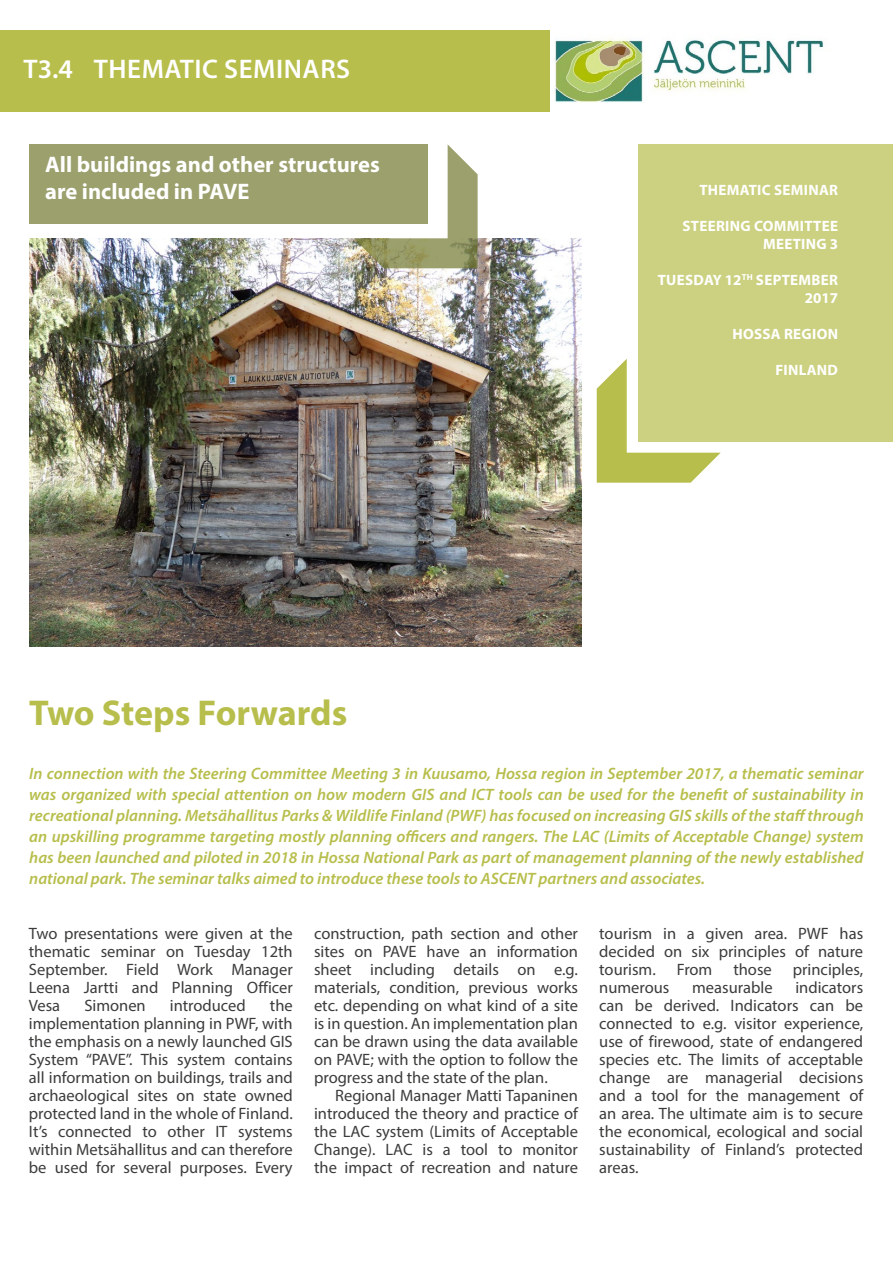
<style>
.page{position:relative;width:893px;height:1263px;background:#fff}
.page>*{position:absolute;margin:0;border:0;box-sizing:border-box;transform-origin:0 0}
.t1{font:700 36px "Myriad Pro";letter-spacing:-.005em;color:#b7be4b}
.t2{font:600 27px "Myriad Pro";letter-spacing:.02em;color:#fff}
.t3{font:700 22.5px/27px "Myriad Pro";color:#fff}
.t4{font:16.5px/18px "Myriad Pro";color:#3c3c3b;text-align:justify}
.t5{font:italic 600 16.5px/21px "Myriad Pro";color:#b7be4b;text-align:justify}
.t6{font:700 15px/18px "Myriad Pro";letter-spacing:.02em;color:#fff;text-align:right}
</style>
<div class="page">
<img style="left:29px;top:238px;width:553px;height:409px">
<div style="left:29px;top:144px;width:399px;height:80px;background:#9ba06d"></div>
<div style="left:0;top:30px;width:550px;height:81px;background:#b7be4b"></div>
<svg style="left:354px;top:144px;width:124px;height:124px"></svg>
<svg style="left:597px;top:359px;width:124px;height:124px"></svg>
<div style="left:639px;top:144px;width:254px;height:298px;background:#ccd181"></div>
<img style="left:554px;top:37px;width:270px;height:65px">
<h2 class="t2" style="left:23px;top:51px;width:51px">T3.4</h2>
<h2 class="t2" style="left:94px;top:51px;width:258px">THEMATIC SEMINARS</h2>
<h3 class="t3" style="left:45px;top:150px;width:336px">All buildings and other structures are included in PAVE</h3>
<h1 class="t1" style="left:29px;top:690px;width:320px">Two Steps Forwards</h1>
<p class="t6" style="left:699px;top:180px;width:140px">THEMATIC SEMINAR</p>
<p class="t6" style="left:682px;top:216px;width:157px">STEERING COMMITTEE<br>MEETING 3</p>
<p class="t6" style="left:658px;top:270px;width:182px">TUESDAY 12<sup>TH</sup> SEPTEMBER<br>2017</p>
<p class="t6" style="left:732px;top:324px;width:107px">HOSSA REGION</p>
<p class="t6" style="left:775px;top:360px;width:64px">FINLAND</p>
<p class="t5" style="left:29px;top:762px;width:836px">In connection with the Steering Committee Meeting 3 in Kuusamo, Hossa region in September 2017, a thematic seminar was organized with special attention on how modern GIS and ICT tools can be used for the benefit of sustainability in recreational planning. Metsähallitus Parks &amp; Wildlife Finland (PWF) has focused on increasing GIS skills of the staff through an upskilling programme targeting mostly planning officers and rangers. The LAC (Limits of Acceptable Change) system has been launched and piloted in 2018 in Hossa National Park as part of management planning of the newly established national park. The seminar talks aimed to introduce these tools to ASCENT partners and associates.</p>
<p class="t4" style="left:29px;top:924px;width:265px">Two presentations were given at the thematic seminar on Tuesday 12th September. Field Work Manager Leena Jartti and Planning Officer Vesa</p>
<p class="t4" style="left:314px;top:924px;width:265px">construction, path section and other sites on PAVE have an information sheet including details on e.g. materials, condition, previous works etc. depending on what kind of a site is in question. An implementation plan can be drawn using the data available on PAVE; with the option to follow the progress and the state of the plan.</p>
<p class="t4" style="left:314px;top:1086px;width:265px;text-indent:21px">Regional Manager Matti Tapaninen introduced the theory and practice of the LAC system (Limits of Acceptable Change). LAC is a tool to monitor the impact of recreation and nature</p>
<p class="t4" style="left:599px;top:924px;width:265px">tourism in a given area. PWF has decided on six principles of nature tourism.</p>
<p class="t4" style="left:677px;top:960px;width:37px">From</p>
<p class="t4" style="left:733px;top:960px;width:40px">those</p>
<p class="t4" style="left:793px;top:960px;width:72px">principles,</p>
<p class="t4" style="left:599px;top:978px;width:265px;text-indent:196px">indicators can be derived. Indicators can be connected to e.g. visitor experience, use of firewood, state of endangered species etc. The limits of acceptable change are managerial decisions and a tool for the management of an area. The ultimate aim is to secure the economical, ecological and social sustainability of Finland’s protected areas.</p>
<p class="t4" style="left:599px;top:978px;width:72px">numerous</p>
<p class="t4" style="left:692px;top:978px;width:82px">measurable</p>
<p class="t4" style="left:29px;top:996px;width:265px;text-indent:241px">the implementation planning in PWF, with the emphasis on a newly launched GIS System “PAVE”. This system contains all information on buildings, trails and archaeological sites on state owned protected land in the whole of Finland.<br>It’s connected to other IT systems within Metsähallitus and can therefore be used for several purposes. Every</p>
<p class="t4" style="left:84px;top:996px;width:63px">Simonen</p>
<p class="t4" style="left:170px;top:996px;width:77px">introduced</p>
</div>
